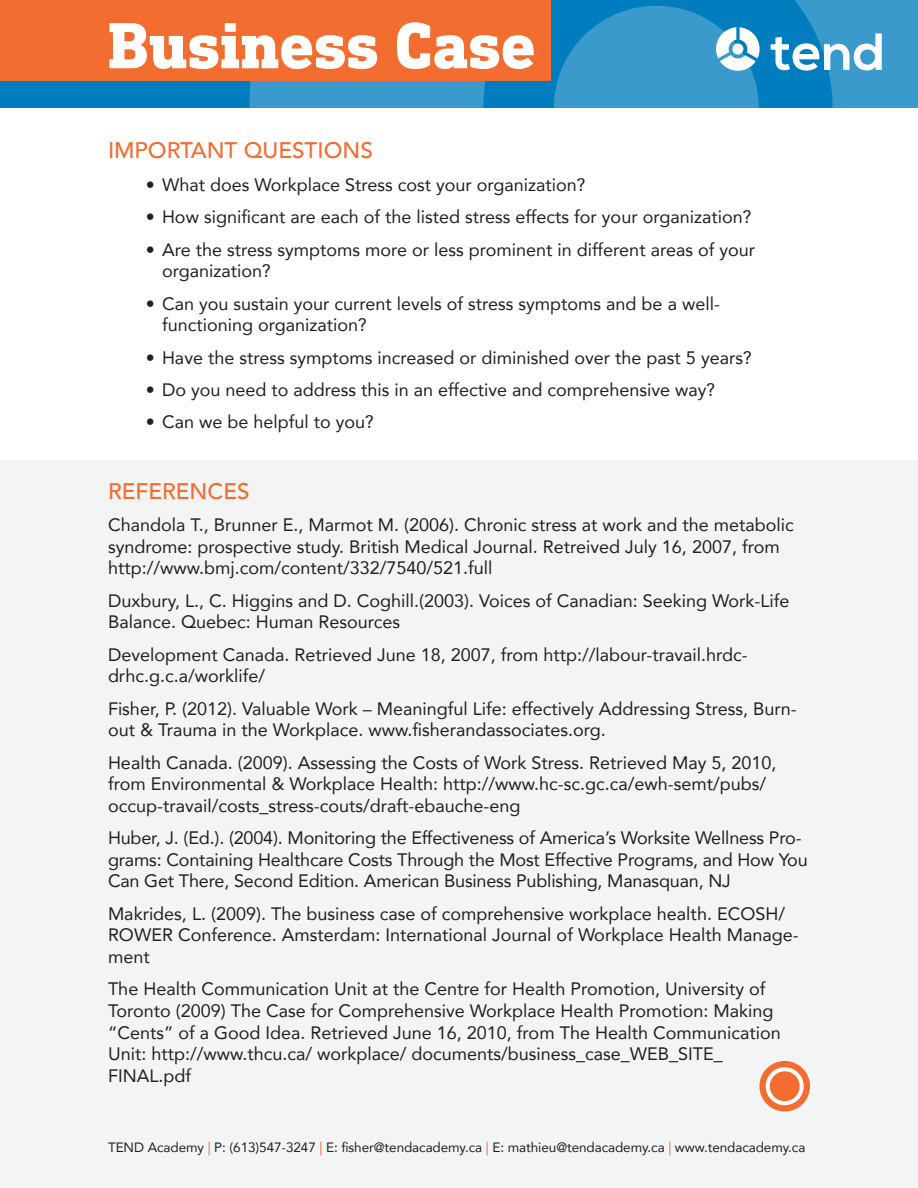
<style>
.page{position:relative;width:918px;height:1188px;background:#fff}
.page>*{position:absolute;margin:0;border:0;box-sizing:border-box;transform-origin:0 0}
.t1{font:800 66.3px "DIN Next Slab Pro";color:#fff}
.t2{font:700 52.2px "Nexa";color:#fff}
.t3{font:500 22.5px "Avenir LT";color:#f36c30}
.t4{font:18px/21.6px "Avenir";color:#231f20}
.t5{font:13.5px "Avenir";letter-spacing:-.005em;color:#231f20}
.s1{color:#f36c30}
</style>
<div class="page">
<div style="left:0;top:460px;width:918px;height:728px;background:#f3f4f4"></div>
<div style="left:0;top:0;width:918px;height:108px;background:#007dbe"></div>
<svg style="left:249px;top:0;width:669px;height:108px"></svg>
<div style="left:0;top:0;width:551px;height:81px;background:#f36c30"></div>
<svg style="left:759px;top:1061px;width:51px;height:51px;background:#f37b46"></svg>
<div style="left:766px;top:1067px;width:38px;height:38px;border:4px solid #fff;border-radius:50%"></div>
<h1 class="t1" style="left:108px;top:7px;width:429px">Business Case</h1>
<h2 class="t2" style="left:771px;top:22px;width:116px">tend</h2>
<p class="t3" style="left:108px;top:138px;width:266px">IMPORTANT QUESTIONS</p>
<p class="t4" style="left:146px;top:173px;width:441px">• What does Workplace Stress cost your organization?</p>
<p class="t4" style="left:146px;top:206px;width:607px">• How significant are each of the listed stress effects for your organization?</p>
<p class="t4" style="left:162px;top:238px;width:595px;text-indent:-16px">• Are the stress symptoms more or less prominent in different areas of your organization?</p>
<p class="t4" style="left:162px;top:292px;width:560px;text-indent:-16px">• Can you sustain your current levels of stress symptoms and be a well&shy;functioning organization?</p>
<p class="t4" style="left:146px;top:346px;width:607px">• Have the stress symptoms increased or diminished over the past 5 years?</p>
<p class="t4" style="left:146px;top:379px;width:571px">• Do you need to address this in an effective and comprehensive way?</p>
<p class="t4" style="left:146px;top:411px;width:230px">• Can we be helpful to you?</p>
<p class="t3" style="left:108px;top:478px;width:143px">REFERENCES</p>
<p class="t4" style="left:108px;top:513px;width:687px">Chandola T., Brunner E., Marmot M. (2006). Chronic stress at work and the metabolic syndrome: prospective study. British Medical Journal. Retreived July 16, 2007, from http://www.bmj.com/content/332/7540/521.full</p>
<p class="t4" style="left:108px;top:589px;width:683px">Duxbury, L., C. Higgins and D. Coghill.(2003). Voices of Canadian: Seeking Work-Life<br>Balance. Quebec: Human Resources</p>
<p class="t4" style="left:108px;top:643px;width:641px">Development Canada. Retrieved June 18, 2007, from http://labour-travail.hrdc&shy;drhc.g.c.a/worklife/</p>
<p class="t4" style="left:108px;top:697px;width:690px">Fisher, P. (2012). Valuable Work – Meaningful Life: effectively Addressing Stress, Burn&shy;out &amp; Trauma in the Workplace. www.fisherandassociates.org.</p>
<p class="t4" style="left:108px;top:751px;width:670px">Health Canada. (2009). Assessing the Costs of Work Stress. Retrieved May 5, 2010, from Environmental &amp; Workplace Health: http://www.hc-sc.gc.ca/ewh-semt/pubs/ occup-travail/costs_stress-couts/draft-ebauche-eng</p>
<p class="t4" style="left:108px;top:827px;width:701px">Huber, J. (Ed.). (2004). Monitoring the Effectiveness of America’s Worksite Wellness Pro&shy;grams: Containing Healthcare Costs Through the Most Effective Programs, and How You<br>Can Get There, Second Edition. American Business Publishing, Manasquan, NJ</p>
<p class="t4" style="left:108px;top:902px;width:692px">Makrides, L. (2009). The business case of comprehensive workplace health. ECOSH/<br>ROWER Conference. Amsterdam: International Journal of Workplace Health Manage&shy;ment</p>
<p class="t4" style="left:108px;top:978px;width:674px">The Health Communication Unit at the Centre for Health Promotion, University of Toronto (2009) The Case for Comprehensive Workplace Health Promotion: Making “Cents” of a Good Idea. Retrieved June 16, 2010, from The Health Communication Unit: http://www.thcu.ca/ workplace/ documents/business_case_WEB_SITE_ FINAL.pdf</p>
<p class="t5" style="left:108px;top:1136px;width:699px">TEND Academy <span class="s1">|</span> P: (613)547-3247 <span class="s1">|</span> E: fisher@tendacademy.ca <span class="s1">|</span> E: mathieu@tendacademy.ca <span class="s1">|</span> www.tendacademy.ca</p>
</div>
